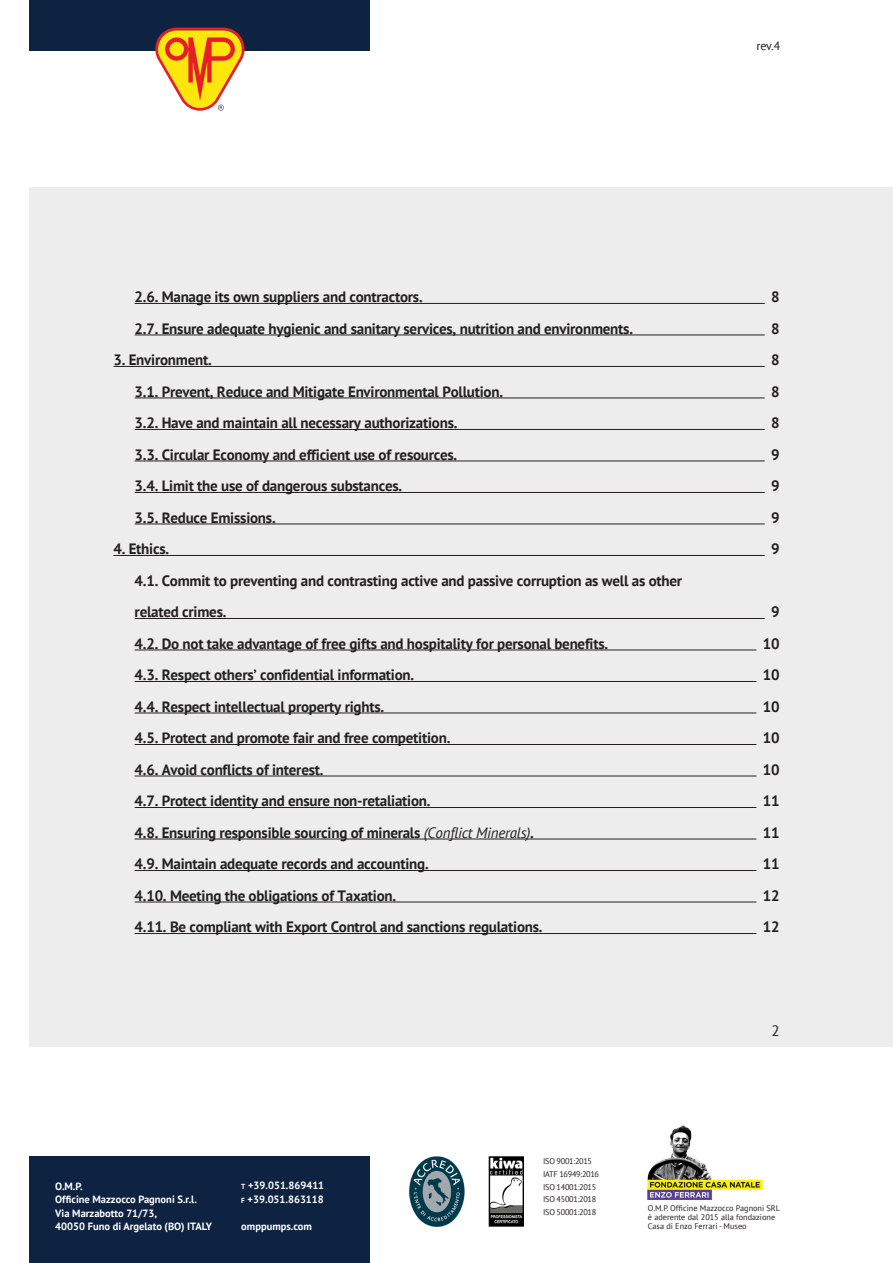
<style>
.page{position:relative;width:893px;height:1263px;background:#fff}
.page>*{position:absolute;margin:0;border:0;box-sizing:border-box;transform-origin:0 0}
.Toc_1{font:700 15px "PT Sans";letter-spacing:-.015em;color:#231f20}
.t1{font:15px "PT Sans";color:#231f20}
.t2{font:12px "PT Sans";color:#231f20}
.t3{font:700 10.5px/13.5px "PT Sans";color:#fff}
.t4{font:8.25px/9.1px "PT Sans";letter-spacing:-.01em;color:#231f20}
.t5{font:8.25px/12.6px "PT Sans";letter-spacing:-.035em;color:#231f20}
.s1{font-weight:400;font-style:italic}
.s2{font-size:7.35px}
</style>
<div class="page">
<div style="left:30px;top:187px;width:863px;height:859px;background:#ededee"></div>
<div style="left:30px;top:1157px;width:340px;height:106px;background:#0e2241"></div>
<div style="left:30px;top:0;width:340px;height:51px;background:#0e2241"></div>
<img style="left:647px;top:1125px;width:116px;height:75px">
<svg style="left:155px;top:28px;width:90px;height:83px"></svg>
<img style="left:409px;top:1157px;width:114px;height:69px">
<hr style="left:135px;top:303px;width:630px;height:1px;background:#231f20">
<hr style="left:135px;top:335px;width:630px;height:1px;background:#231f20">
<hr style="left:113px;top:366px;width:652px;height:1px;background:#231f20">
<hr style="left:135px;top:398px;width:630px;height:1px;background:#231f20">
<hr style="left:135px;top:429px;width:630px;height:1px;background:#231f20">
<hr style="left:135px;top:461px;width:630px;height:1px;background:#231f20">
<hr style="left:135px;top:492px;width:630px;height:1px;background:#231f20">
<hr style="left:135px;top:524px;width:630px;height:1px;background:#231f20">
<hr style="left:113px;top:555px;width:652px;height:1px;background:#231f20">
<hr style="left:135px;top:618px;width:630px;height:1px;background:#231f20">
<hr style="left:135px;top:650px;width:621px;height:1px;background:#231f20">
<hr style="left:135px;top:681px;width:621px;height:1px;background:#231f20">
<hr style="left:135px;top:713px;width:621px;height:1px;background:#231f20">
<hr style="left:135px;top:744px;width:621px;height:1px;background:#231f20">
<hr style="left:135px;top:776px;width:621px;height:1px;background:#231f20">
<hr style="left:135px;top:807px;width:621px;height:1px;background:#231f20">
<hr style="left:135px;top:839px;width:621px;height:1px;background:#231f20">
<hr style="left:135px;top:870px;width:621px;height:1px;background:#231f20">
<hr style="left:135px;top:902px;width:621px;height:1px;background:#231f20">
<hr style="left:135px;top:933px;width:621px;height:1px;background:#231f20">
<p class="t2" style="left:756px;top:38px;width:25px">rev.4</p>
<p class="Toc_1" style="left:135px;top:287px;width:290px">2.6. Manage its own suppliers and contractors.</p>
<p class="Toc_1" style="left:771px;top:287px;width:10px">8</p>
<p class="Toc_1" style="left:135px;top:319px;width:500px">2.7. Ensure adequate hygienic and sanitary services, nutrition and environments.</p>
<p class="Toc_1" style="left:771px;top:319px;width:10px">8</p>
<p class="Toc_1" style="left:113px;top:350px;width:100px">3. Environment.</p>
<p class="Toc_1" style="left:771px;top:350px;width:10px">8</p>
<p class="Toc_1" style="left:135px;top:382px;width:370px">3.1. Prevent, Reduce and Mitigate Environmental Pollution.</p>
<p class="Toc_1" style="left:771px;top:382px;width:10px">8</p>
<p class="Toc_1" style="left:135px;top:413px;width:324px">3.2. Have and maintain all necessary authorizations.</p>
<p class="Toc_1" style="left:771px;top:413px;width:10px">8</p>
<p class="Toc_1" style="left:135px;top:445px;width:324px">3.3. Circular Economy and efficient use of resources.</p>
<p class="Toc_1" style="left:771px;top:445px;width:10px">9</p>
<p class="Toc_1" style="left:135px;top:476px;width:269px">3.4. Limit the use of dangerous substances.</p>
<p class="Toc_1" style="left:771px;top:476px;width:10px">9</p>
<p class="Toc_1" style="left:135px;top:508px;width:143px">3.5. Reduce Emissions.</p>
<p class="Toc_1" style="left:771px;top:508px;width:10px">9</p>
<p class="Toc_1" style="left:113px;top:539px;width:57px">4. Ethics.</p>
<p class="Toc_1" style="left:771px;top:539px;width:10px">9</p>
<p class="Toc_1" style="left:135px;top:571px;width:549px">4.1. Commit to preventing and contrasting active and passive corruption as well as other</p>
<p class="Toc_1" style="left:135px;top:602px;width:93px">related crimes.</p>
<p class="Toc_1" style="left:771px;top:602px;width:10px">9</p>
<p class="Toc_1" style="left:135px;top:634px;width:475px">4.2. Do not take advantage of free gifts and hospitality for personal benefits.</p>
<p class="Toc_1" style="left:763px;top:634px;width:18px">10</p>
<p class="Toc_1" style="left:135px;top:665px;width:281px">4.3. Respect others’ confidential information.</p>
<p class="Toc_1" style="left:763px;top:665px;width:18px">10</p>
<p class="Toc_1" style="left:135px;top:697px;width:251px">4.4. Respect intellectual property rights.</p>
<p class="Toc_1" style="left:763px;top:697px;width:18px">10</p>
<p class="Toc_1" style="left:135px;top:728px;width:317px">4.5. Protect and promote fair and free competition.</p>
<p class="Toc_1" style="left:763px;top:728px;width:18px">10</p>
<p class="Toc_1" style="left:135px;top:760px;width:190px">4.6. Avoid conflicts of interest.</p>
<p class="Toc_1" style="left:763px;top:760px;width:18px">10</p>
<p class="Toc_1" style="left:135px;top:791px;width:297px">4.7. Protect identity and ensure non-retaliation.</p>
<p class="Toc_1" style="left:763px;top:791px;width:18px">11</p>
<p class="Toc_1" style="left:135px;top:823px;width:401px">4.8. Ensuring responsible sourcing of minerals <span class="s1">(Conflict Minerals)</span>.</p>
<p class="Toc_1" style="left:763px;top:823px;width:18px">11</p>
<p class="Toc_1" style="left:135px;top:854px;width:296px">4.9. Maintain adequate records and accounting.</p>
<p class="Toc_1" style="left:763px;top:854px;width:18px">11</p>
<p class="Toc_1" style="left:135px;top:886px;width:263px">4.10. Meeting the obligations of Taxation.</p>
<p class="Toc_1" style="left:763px;top:886px;width:18px">12</p>
<p class="Toc_1" style="left:135px;top:917px;width:409px">4.11. Be compliant with Export Control and sanctions regulations.</p>
<p class="Toc_1" style="left:763px;top:917px;width:18px">12</p>
<p class="t3" style="left:55px;top:1179px;width:158px">O.M.P.<br>Officine Mazzocco Pagnoni S.r.l.<br>Via Marzabotto 71/73,<br>40050 Funo di Argelato (BO) ITALY</p>
<p class="t3" style="left:241px;top:1178px;width:85px"><span class="s2">t</span> +39.051.869411 <span class="s2">f</span> +39.051.863118</p>
<p class="t3" style="left:241px;top:1219px;width:72px">omppumps.com</p>
<p class="t5" style="left:543px;top:1155px;width:57px">ISO 9001:2015<br>IATF 16949:2016<br>ISO 14001:2015<br>ISO 45001:2018<br>ISO 50001:2018</p>
<p class="t1" style="left:771px;top:1021px;width:10px">2</p>
<p class="t4" style="left:648px;top:1203px;width:134px">O.M.P. Officine Mazzocco Pagnoni SRL è aderente dal 2015 alla fondazione<br>Casa di Enzo Ferrari - Museo</p>
</div>
